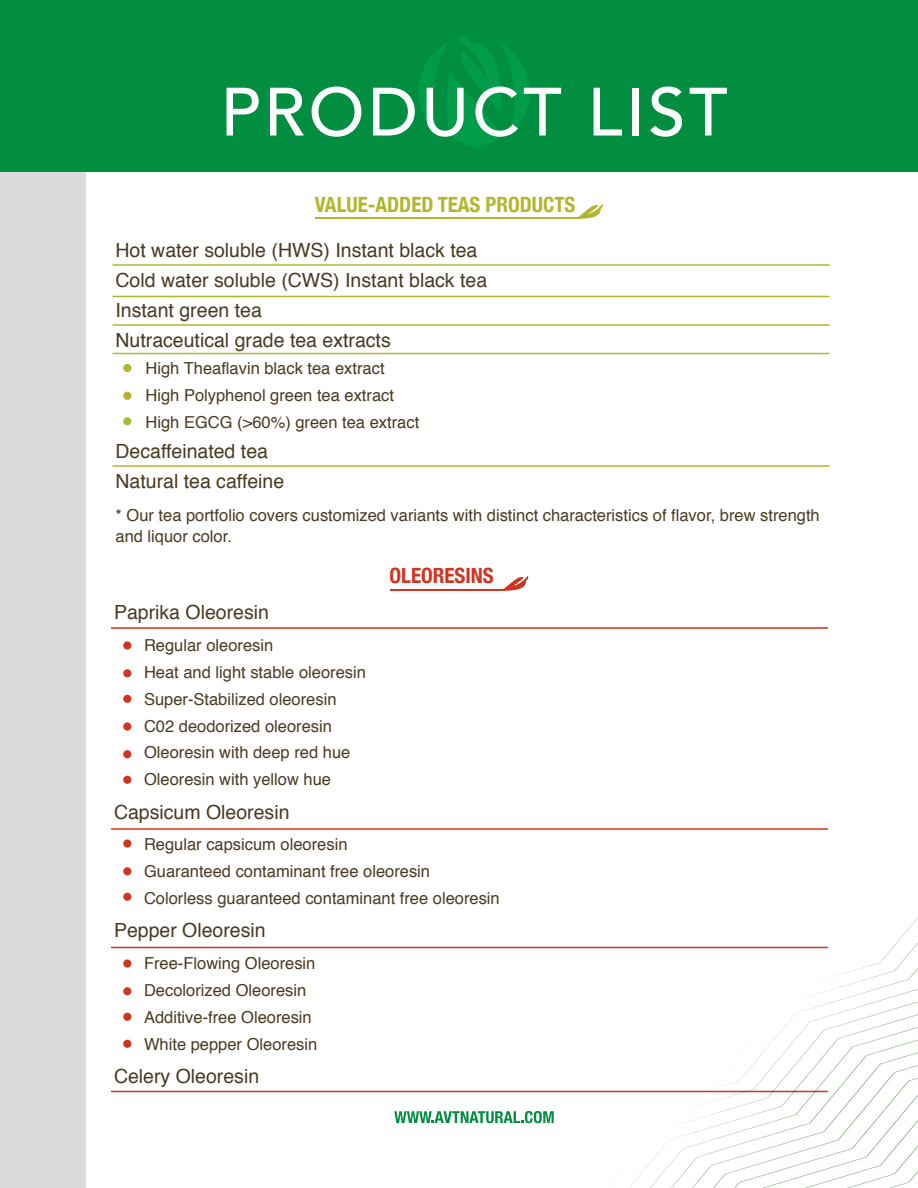
<style>
.page{position:relative;width:918px;height:1188px;background:#fff}
.page>*{position:absolute;margin:0;border:0;box-sizing:border-box;transform-origin:0 0}
.t1{font:500 67.5px "Avenir";letter-spacing:.05em;color:#fff}
.t2{font:700 condensed 21px "Helvetica Neue";color:#b1b72d}
.t3{font:700 condensed 21px "Helvetica Neue";color:#d13420}
.t4{font:19.5px/30px "Helvetica";color:#4a3a22}
.t5{font:16.5px/27px "Helvetica";color:#4a3a22}
</style>
<div class="page">
<div style="left:0;top:0;width:86px;height:1188px;background:#dadada"></div>
<hr style="left:113px;top:264px;width:717px;height:2px;background:#b1b72d">
<hr style="left:113px;top:296px;width:717px;height:1px;background:#b1b72d">
<hr style="left:113px;top:324px;width:717px;height:2px;background:#b1b72d">
<hr style="left:113px;top:353px;width:717px;height:1px;background:#b1b72d">
<hr style="left:113px;top:465px;width:717px;height:2px;background:#b1b72d">
<hr style="left:111px;top:627px;width:717px;height:2px;background:#d13420">
<hr style="left:111px;top:828px;width:717px;height:2px;background:#d13420">
<hr style="left:111px;top:947px;width:717px;height:1px;background:#d13420">
<hr style="left:111px;top:1091px;width:717px;height:1px;background:#d13420">
<div style="left:0;top:0;width:918px;height:171px;background:#028e41"></div>
<svg style="left:466px;top:917px;width:452px;height:271px"></svg>
<svg style="left:419px;top:36px;width:110px;height:111px"></svg>
<svg style="left:394px;top:1111px;width:160px;height:12px"></svg>
<div style="left:123px;top:364px;width:8px;height:8px;background:#b1b72d;border-radius:50%"></div>
<div style="left:123px;top:392px;width:8px;height:8px;background:#b1b72d;border-radius:50%"></div>
<div style="left:123px;top:417px;width:8px;height:8px;background:#b1b72d;border-radius:50%"></div>
<div style="left:123px;top:641px;width:8px;height:9px;background:#d13420;border-radius:50%"></div>
<div style="left:123px;top:669px;width:8px;height:8px;background:#d13420;border-radius:50%"></div>
<div style="left:123px;top:695px;width:8px;height:8px;background:#d13420;border-radius:50%"></div>
<div style="left:123px;top:722px;width:8px;height:9px;background:#d13420;border-radius:50%"></div>
<div style="left:123px;top:750px;width:8px;height:8px;background:#d13420;border-radius:50%"></div>
<div style="left:123px;top:776px;width:8px;height:8px;background:#d13420;border-radius:50%"></div>
<div style="left:123px;top:839px;width:8px;height:9px;background:#d13420;border-radius:50%"></div>
<div style="left:123px;top:867px;width:8px;height:8px;background:#d13420;border-radius:50%"></div>
<div style="left:123px;top:893px;width:8px;height:8px;background:#d13420;border-radius:50%"></div>
<div style="left:123px;top:959px;width:8px;height:9px;background:#d13420;border-radius:50%"></div>
<div style="left:123px;top:987px;width:8px;height:8px;background:#d13420;border-radius:50%"></div>
<div style="left:123px;top:1013px;width:8px;height:8px;background:#d13420;border-radius:50%"></div>
<div style="left:123px;top:1040px;width:8px;height:8px;background:#d13420;border-radius:50%"></div>
<svg style="left:577px;top:204px;width:26px;height:15px"></svg>
<hr style="left:315px;top:217px;width:264px;height:1px;background:#b1b72d">
<svg style="left:502px;top:576px;width:26px;height:15px"></svg>
<hr style="left:390px;top:589px;width:115px;height:1px;background:#d13420">
<h1 class="t1" style="left:220px;top:54px;width:509px">PRODUCT LIST</h1>
<p class="t2" style="left:315px;top:187px;width:262px">VALUE-ADDED TEAS PRODUCTS</p>
<p class="t4" style="left:116px;top:236px;width:373px">Hot water soluble (HWS) Instant black tea Cold water soluble (CWS) Instant black tea Instant green tea<br>Nutraceutical grade tea extracts</p>
<p class="t5" style="left:146px;top:356px;width:275px">High Theaflavin black tea extract<br>High Polyphenol green tea extract<br>High EGCG (&gt;60%) green tea extract</p>
<p class="t4" style="left:116px;top:437px;width:170px">Decaffeinated tea<br>Natural tea caffeine</p>
<p class="t5" style="left:116px;top:506px;width:706px;line-height:21px">* Our tea portfolio covers customized variants with distinct characteristics of flavor, brew strength and liquor color.</p>
<p class="t3" style="left:390px;top:559px;width:106px">OLEORESINS</p>
<p class="t4" style="left:114px;top:598px;width:156px">Paprika Oleoresin</p>
<p class="t5" style="left:144px;top:632px;width:223px">Regular oleoresin<br>Heat and light stable oleoresin<br>Super-Stabilized oleoresin<br>C02 deodorized oleoresin<br>Oleoresin with deep red hue<br>Oleoresin with yellow hue</p>
<p class="t4" style="left:114px;top:797px;width:177px">Capsicum Oleoresin</p>
<p class="t5" style="left:144px;top:831px;width:357px">Regular capsicum oleoresin<br>Guaranteed contaminant free oleoresin<br>Colorless guaranteed contaminant free oleoresin</p>
<p class="t4" style="left:114px;top:916px;width:153px">Pepper Oleoresin</p>
<p class="t5" style="left:144px;top:950px;width:175px">Free-Flowing Oleoresin<br>Decolorized Oleoresin<br>Additive-free Oleoresin<br>White pepper Oleoresin</p>
<p class="t4" style="left:114px;top:1061px;width:147px">Celery Oleoresin</p>
</div>
